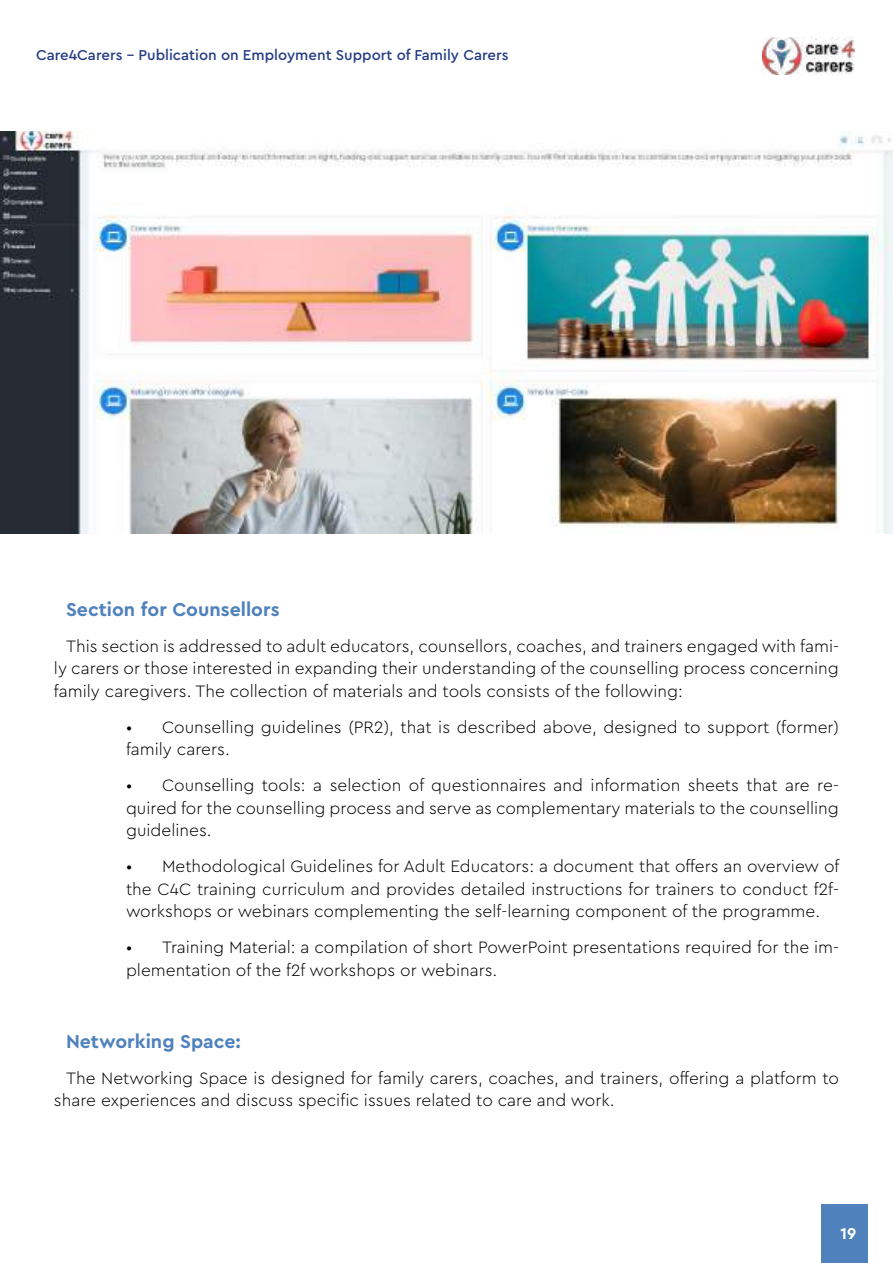
<style>
.page{position:relative;width:893px;height:1263px;background:#fff}
.page>*{position:absolute;margin:0;border:0;box-sizing:border-box;transform-origin:0 0}
.t1{font:700 19.5px "Cera Pro";color:#4f81bc}
.t2{font:300 17.25px/22.5px "Cera Pro";color:#000;text-align:justify}
.t3{font:700 16.5px "Cera Pro";color:#fff}
.t4{font:500 15px "Cera Pro";color:#263d84}
</style>
<div class="page">
<div style="left:821px;top:1204px;width:47px;height:59px;background:#4f82bc"></div>
<img style="left:762px;top:38px;width:92px;height:36px">
<img style="left:0;top:131px;width:893px;height:402px">
<p class="t4" style="left:36px;top:45px;width:474px">Care4Carers - Publication on Employment Support of Family Carers</p>
<p class="t1" style="left:66px;top:596px;width:215px">Section for Counsellors</p>
<p class="t2" style="left:54px;top:634px;width:786px;text-indent:12px">This section is addressed to adult educators, counsellors, coaches, and trainers engaged with fami&shy;ly carers or those interested in expanding their understanding of the counselling process concerning family caregivers. The collection of materials and tools consists of the following:</p>
<p class="t2" style="left:126px;top:715px;width:714px">• Counselling guidelines (PR2), that is described above, designed to support (former) family carers.</p>
<p class="t2" style="left:126px;top:774px;width:714px">• Counselling tools: a selection of questionnaires and information sheets that are re&shy;quired for the counselling process and serve as complementary materials to the counselling guidelines.</p>
<p class="t2" style="left:126px;top:855px;width:715px">• Methodological Guidelines for Adult Educators: a document that offers an overview of the C4C training curriculum and provides detailed instructions for trainers to conduct f2f&shy;workshops or webinars complementing the self-learning component of the programme.</p>
<p class="t2" style="left:126px;top:936px;width:714px">• Training Material: a compilation of short PowerPoint presentations required for the im&shy;plementation of the f2f workshops or webinars.</p>
<p class="t1" style="left:66px;top:1028px;width:177px">Networking Space:</p>
<p class="t2" style="left:54px;top:1066px;width:786px;text-indent:12px">The Networking Space is designed for family carers, coaches, and trainers, offering a platform to share experiences and discuss specific issues related to care and work.</p>
<p class="t3" style="left:840px;top:1222px;width:17px">19</p>
</div>
